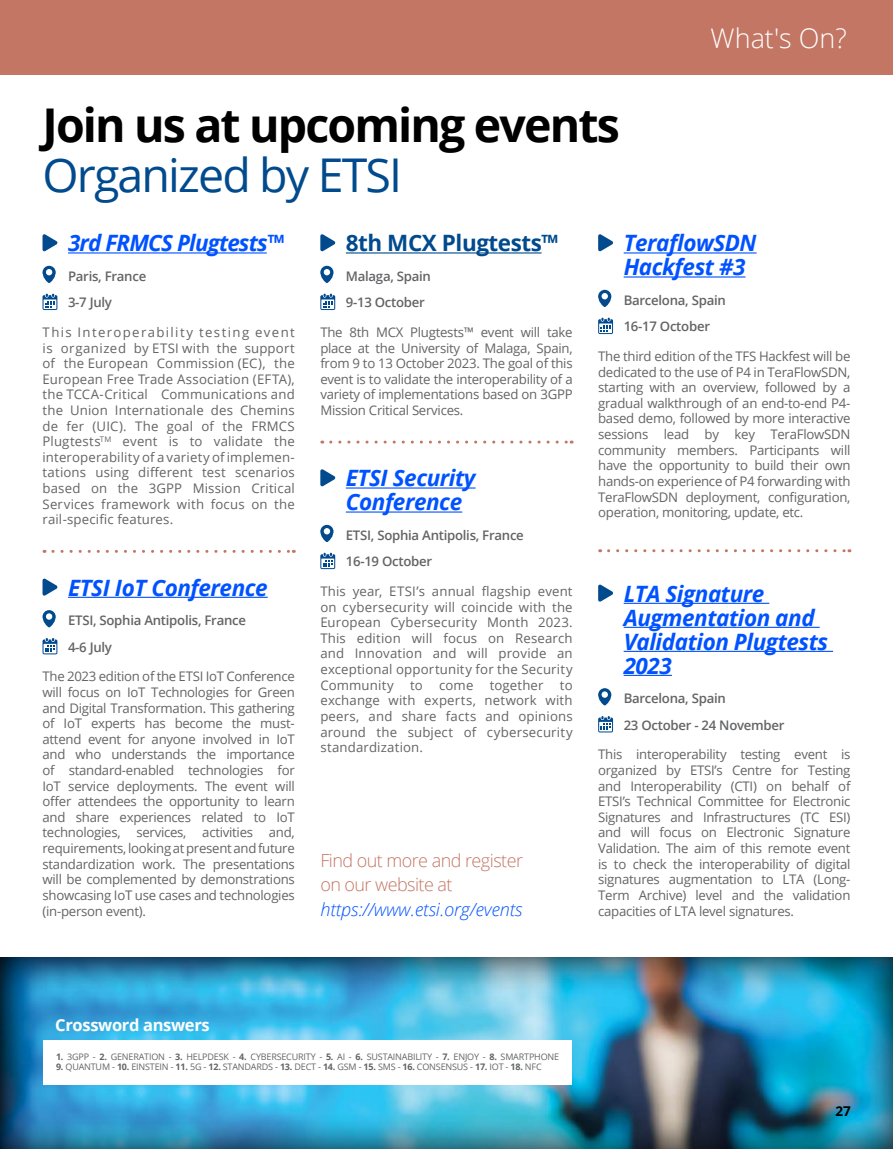
<style>
.page{position:relative;width:893px;height:1149px;background:#fff}
.page>*{position:absolute;margin:0;border:0;box-sizing:border-box;transform-origin:0 0}
.P_27_What_s_On_H2_Titre{font:700 46.5px/49.5px "Open Sans";letter-spacing:-.04em;color:#000}
.P_27_What_s_On_H1{font:300 27px "Open Sans";color:#fff}
.t1{font:italic 700 22.5px/24px "Open Sans";letter-spacing:-.02em;color:#0052ff}
.t2{font:italic 700 22.5px "Open Sans";letter-spacing:-.04em;color:#0052ff}
.t3{font:700 22.5px "Open Sans";letter-spacing:-.02em;color:#004a8d}
.t4{font:300 18px/24px "Open Sans";letter-spacing:-.03em;color:#c37664}
.t5{font:italic 300 18px "Open Sans";color:#0052ff}
.t6{font:700 16.5px "Open Sans";letter-spacing:-.02em;color:#fff}
.t7{font:700 13.5px "Open Sans";color:#000}
.t8{font:13.2px/15.6px "Open Sans";letter-spacing:-.02em;color:#636466;text-align:justify}
.t9{font:600 13.2px "Open Sans";letter-spacing:-.02em;color:#636466}
.t10{font:9px "Open Sans";letter-spacing:-.02em;color:#636466}
.s1{font-weight:400;color:#004a8d}
.s2{font-weight:700}
</style>
<div class="page">
<img style="left:0;top:957px;width:893px;height:191px">
<div style="left:0;top:0;width:893px;height:74px;background:#c37664"></div>
<svg style="left:53px;top:549px;width:241px;height:3px"></svg>
<hr style="left:68px;top:252px;width:199px;height:1px;background:#0052ff">
<svg style="left:43px;top:234px;width:15px;height:18px"></svg>
<svg style="left:42px;top:266px;width:14px;height:17px"></svg>
<svg style="left:43px;top:293px;width:14px;height:17px"></svg>
<hr style="left:346px;top:252px;width:196px;height:1px;background:#004a8d">
<svg style="left:320px;top:234px;width:16px;height:18px"></svg>
<svg style="left:320px;top:266px;width:14px;height:17px"></svg>
<svg style="left:320px;top:293px;width:15px;height:17px"></svg>
<hr style="left:624px;top:252px;width:133px;height:1px;background:#0052ff">
<hr style="left:624px;top:276px;width:121px;height:1px;background:#0052ff">
<svg style="left:598px;top:234px;width:15px;height:18px"></svg>
<svg style="left:598px;top:290px;width:14px;height:17px"></svg>
<svg style="left:598px;top:317px;width:15px;height:17px"></svg>
<hr style="left:68px;top:596px;width:200px;height:1px;background:#0052ff">
<svg style="left:43px;top:578px;width:15px;height:18px"></svg>
<svg style="left:42px;top:610px;width:14px;height:17px"></svg>
<svg style="left:43px;top:638px;width:14px;height:16px"></svg>
<hr style="left:346px;top:487px;width:130px;height:1px;background:#0052ff">
<hr style="left:346px;top:511px;width:116px;height:1px;background:#0052ff">
<svg style="left:320px;top:469px;width:16px;height:17px"></svg>
<svg style="left:320px;top:524px;width:14px;height:18px"></svg>
<svg style="left:320px;top:552px;width:15px;height:17px"></svg>
<hr style="left:624px;top:602px;width:145px;height:1px;background:#0052ff">
<hr style="left:624px;top:626px;width:196px;height:1px;background:#0052ff">
<hr style="left:624px;top:650px;width:209px;height:1px;background:#0052ff">
<hr style="left:624px;top:674px;width:48px;height:1px;background:#0052ff">
<svg style="left:598px;top:584px;width:15px;height:18px"></svg>
<svg style="left:598px;top:688px;width:14px;height:17px"></svg>
<svg style="left:598px;top:716px;width:15px;height:16px"></svg>
<svg style="left:331px;top:440px;width:241px;height:3px"></svg>
<svg style="left:609px;top:549px;width:241px;height:3px"></svg>
<div style="left:43px;top:1039px;width:529px;height:45px;background:#fff"></div>
<h2 class="P_27_What_s_On_H2_Titre" style="left:43px;top:99px;width:579px">Join us at upcoming events<br><span class="s1">Organized by ETSI</span></h2>
<h1 class="P_27_What_s_On_H1" style="left:711px;top:20px;width:138px">What's On?</h1>
<p class="t2" style="left:68px;top:227px;width:217px">3rd FRMCS Plugtests™</p>
<p class="t9" style="left:68px;top:267px;width:80px">Paris, France</p>
<p class="t9" style="left:68px;top:293px;width:45px">3-7 July</p>
<p class="t8" style="left:43px;top:324px;width:254px">This Interoperability testing event is organized by ETSI with the support of the European Commission (EC), the European Free Trade Association (EFTA), the TCCA-Critical Communications and the Union Internationale des Chemins de fer (UIC). The goal of the FRMCS Plugtests<sup>TM</sup> event is to validate the interoperability of a variety of implemen&shy;tations using different test scenarios based on the 3GPP Mission Critical Services framework with focus on the rail-specific features.</p>
<p class="t1" style="left:68px;top:574px;width:201px">ETSI IoT Conference</p>
<p class="t9" style="left:68px;top:611px;width:180px">ETSI, Sophia Antipolis, France</p>
<p class="t9" style="left:68px;top:637px;width:45px">4-6 July</p>
<p class="t8" style="left:43px;top:668px;width:254px">The 2023 edition of the ETSI IoT Conference will focus on IoT Technologies for Green and Digital Transformation. This gathering of IoT experts has become the must&shy;attend event for anyone involved in IoT and who understands the importance of standard-enabled technologies for IoT service deployments. The event will offer attendees the opportunity to learn and share experiences related to IoT technologies, services, activities and, requirements, looking at present and future standardization work. The presentations will be complemented by demonstrations showcasing IoT use cases and technologies (in-person event).</p>
<p class="t1" style="left:624px;top:230px;width:134px">TeraflowSDN<br>Hackfest #3</p>
<p class="t9" style="left:624px;top:291px;width:104px">Barcelona, Spain</p>
<p class="t9" style="left:624px;top:317px;width:88px">16-17 October</p>
<p class="t8" style="left:598px;top:348px;width:254px">The third edition of the TFS Hackfest will be dedicated to the use of P4 in TeraFlowSDN, starting with an overview, followed by a gradual walkthrough of an end-to-end P4- based demo, followed by more interactive sessions lead by key TeraFlowSDN community members. Participants will have the opportunity to build their own hands-on experience of P4 forwarding with TeraFlowSDN deployment, configuration, operation, monitoring, update, etc.</p>
<p class="t3" style="left:346px;top:227px;width:214px">8th MCX Plugtests™</p>
<p class="t9" style="left:346px;top:267px;width:87px">Malaga, Spain</p>
<p class="t9" style="left:346px;top:293px;width:81px">9-13 October</p>
<p class="t8" style="left:320px;top:324px;width:254px">The 8th MCX Plugtests™ event will take place at the University of Malaga, Spain, from 9 to 13 October 2023. The goal of this event is to validate the interoperability of a variety of implementations based on 3GPP Mission Critical Services.</p>
<p class="t1" style="left:346px;top:465px;width:131px">ETSI Security<br>Conference</p>
<p class="t9" style="left:346px;top:526px;width:180px">ETSI, Sophia Antipolis, France</p>
<p class="t9" style="left:346px;top:552px;width:88px">16-19 October</p>
<p class="t8" style="left:320px;top:583px;width:254px">This year, ETSI’s annual flagship event on cybersecurity will coincide with the European Cybersecurity Month 2023.<br>This edition will focus on Research and Innovation and will provide an exceptional opportunity for the Security Community to come together to exchange with experts, network with peers, and share facts and opinions around the subject of cybersecurity standardization.</p>
<p class="t1" style="left:624px;top:580px;width:206px">LTA Signature<br>Augmentation and<br>Validation Plugtests<br>2023</p>
<p class="t9" style="left:624px;top:689px;width:104px">Barcelona, Spain</p>
<p class="t9" style="left:624px;top:715px;width:162px">23 October - 24 November</p>
<p class="t8" style="left:598px;top:746px;width:254px">This interoperability testing event is organized by ETSI’s Centre for Testing and Interoperability (CTI) on behalf of ETSI’s Technical Committee for Electronic Signatures and Infrastructures (TC ESI) and will focus on Electronic Signature Validation. The aim of this remote event is to check the interoperability of digital signatures augmentation to LTA (Long-Term Archive) level and the validation capacities of LTA level signatures.</p>
<h3 class="t4" style="left:320px;top:848px;width:204px">Find out more and register on our website at</h3>
<h3 class="t5" style="left:320px;top:896px;width:204px">https://www.etsi.org/events</h3>
<p class="t6" style="left:55px;top:1012px;width:156px">Crossword answers</p>
<p class="t10" style="left:56px;top:1049px;width:505px"><span class="s2">1.</span> 3GPP - <span class="s2">2.</span> GENERATION - <span class="s2">3.</span> HELPDESK - <span class="s2">4.</span> CYBERSECURITY - <span class="s2">5.</span> AI - <span class="s2">6.</span> SUSTAINABILITY - <span class="s2">7.</span> ENJOY - <span class="s2">8.</span> SMARTPHONE</p>
<p class="t10" style="left:56px;top:1060px;width:487px"><span class="s2">9.</span> QUANTUM - <span class="s2">10.</span> EINSTEIN - <span class="s2">11.</span> 5G - <span class="s2">12.</span> STANDARDS - <span class="s2">13.</span> DECT - <span class="s2">14.</span> GSM - <span class="s2">15.</span> SMS - <span class="s2">16.</span> CONSENSUS - <span class="s2">17.</span> IOT - <span class="s2">18.</span> NFC</p>
<p class="t7" style="left:835px;top:1101px;width:17px">27</p>
</div>
